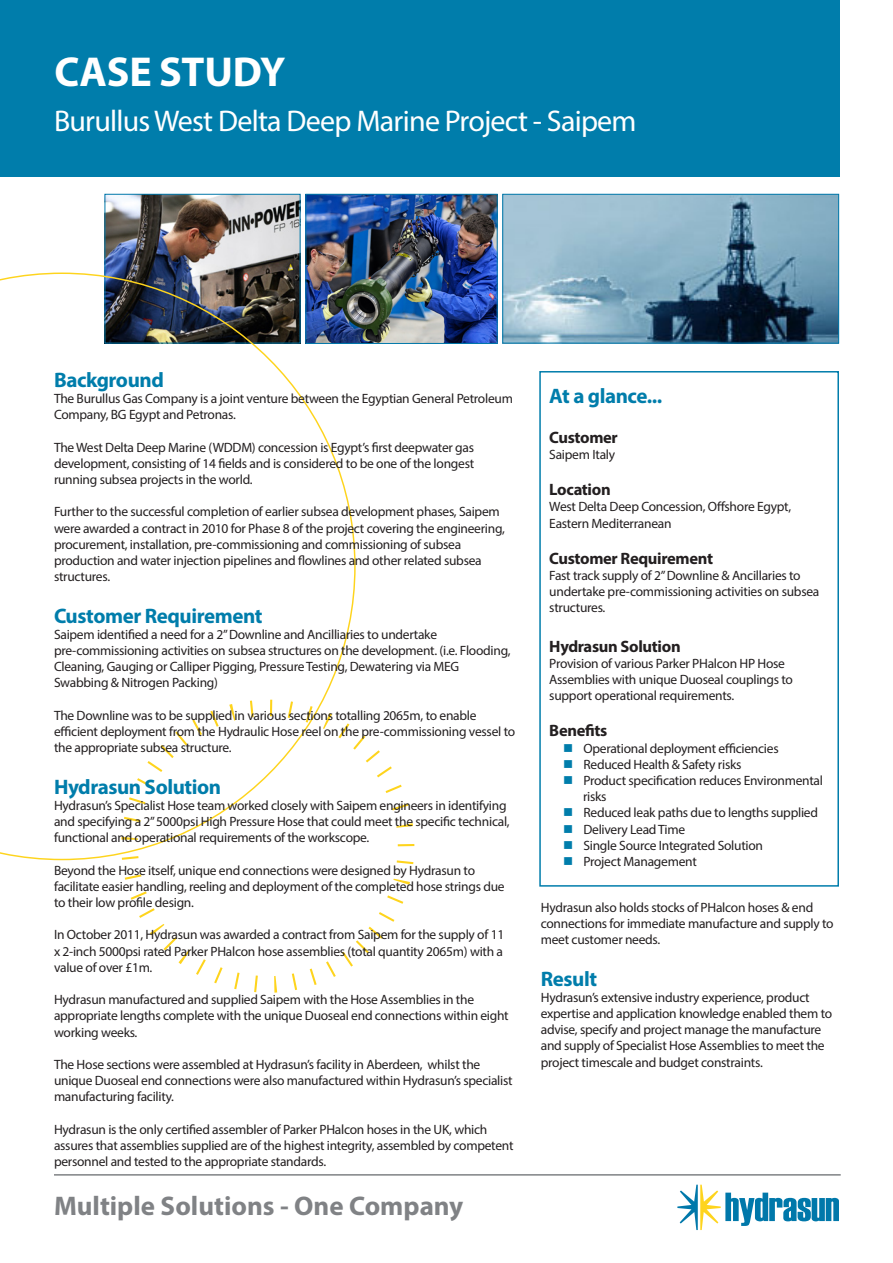
<style>
.page{position:relative;width:893px;height:1263px;background:#fff}
.page>*{position:absolute;margin:0;border:0;box-sizing:border-box;transform-origin:0 0}
.t1{font:700 42px "Myriad Pro";letter-spacing:-.005em;color:#fff}
.t2{font:30px "Myriad Pro";letter-spacing:-.025em;color:#fff}
.t3{font:700 27px "Myriad Pro";color:#808285}
.t4{font:700 21px "Myriad Pro";letter-spacing:-.02em;color:#007dab}
.t5{font:700 16.5px "Myriad Pro";letter-spacing:-.02em;color:#231f20}
.t6{font:13.5px/16.2px "Myriad Pro";letter-spacing:-.02em;color:#231f20}
.s1{color:#007dab}
</style>
<div class="page">
<img style="left:107px;top:196px;width:191px;height:76px">
<div style="left:105px;top:194px;width:195px;height:149px;border:1px solid #0078aa"></div>
<img style="left:504px;top:196px;width:333px;height:145px">
<div style="left:502px;top:194px;width:337px;height:149px;border:1px solid #0078aa"></div>
<img style="left:307px;top:196px;width:189px;height:146px">
<div style="left:305px;top:194px;width:193px;height:150px;border:1px solid #0078aa"></div>
<div style="left:0;top:0;width:840px;height:176px;background:#007dab"></div>
<div style="left:121px;top:700px;width:293px;height:293px;border:17px dashed #fed41d;border-radius:50%"></div>
<svg style="left:0;top:272px;width:356px;height:588px"></svg>
<div style="left:539px;top:371px;width:300px;height:516px;border:2px solid #007dab"></div>
<hr style="left:54px;top:1174px;width:787px;height:1px;background:#808285">
<svg style="left:677px;top:1185px;width:162px;height:45px"></svg>
<p class="t1" style="left:54px;top:44px;width:233px">CASE STUDY</p>
<p class="t2" style="left:54px;top:102px;width:584px">Burullus West Delta Deep Marine Project - Saipem</p>
<p class="t4" style="left:54px;top:366px;width:111px">Background</p>
<p class="t6" style="left:54px;top:390px;width:460px">The Burullus Gas Company is a joint venture between the Egyptian General Petroleum<br>Company, BG Egypt and Petronas.</p>
<p class="t6" style="left:54px;top:439px;width:422px;text-align:justify">The West Delta Deep Marine (WDDM) concession is Egypt’s first deepwater gas development, consisting of 14 fields and is considered to be one of the longest running subsea projects in the world.</p>
<p class="t6" style="left:54px;top:503px;width:452px">Further to the successful completion of earlier subsea development phases, Saipem were awarded a contract in 2010 for Phase 8 of the project covering the engineering, procurement, installation, pre-commissioning and commissioning of subsea production and water injection pipelines and flowlines and other related subsea structures.</p>
<p class="t4" style="left:54px;top:602px;width:210px">Customer Requirement</p>
<p class="t6" style="left:54px;top:626px;width:385px">Saipem identified a need for a 2” Downline and Ancilliaries to undertake</p>
<p class="t6" style="left:54px;top:642px;width:458px">pre-commissioning activities on subsea structures on the development. (i.e. Flooding,<br>Cleaning, Gauging or Calliper Pigging, Pressure Testing, Dewatering via MEG<br>Swabbing &amp; Nitrogen Packing)</p>
<p class="t6" style="left:54px;top:707px;width:463px">The Downline was to be supplied in various sections totalling 2065m, to enable efficient deployment from the Hydraulic Hose reel on the pre-commissioning vessel to the appropriate subsea structure.</p>
<p class="t4" style="left:54px;top:773px;width:169px">Hydrasun Solution</p>
<p class="t6" style="left:54px;top:797px;width:457px">Hydrasun’s Specialist Hose team worked closely with Saipem engineers in identifying and specifying a 2” 5000psi High Pressure Hose that could meet the specific technical, functional and operational requirements of the workscope.</p>
<p class="t6" style="left:54px;top:862px;width:452px">Beyond the Hose itself, unique end connections were designed by Hydrasun to facilitate easier handling, reeling and deployment of the completed hose strings due to their low profile design.</p>
<p class="t6" style="left:54px;top:926px;width:452px;text-align:justify">In October 2011, Hydrasun was awarded a contract from Saipem for the supply of 11 x 2-inch 5000psi rated Parker PHalcon hose assemblies (total quantity 2065m) with a value of over £1m.</p>
<p class="t6" style="left:54px;top:991px;width:456px">Hydrasun manufactured and supplied Saipem with the Hose Assemblies in the appropriate lengths complete with the unique Duoseal end connections within eight working weeks.</p>
<p class="t6" style="left:54px;top:1056px;width:460px">The Hose sections were assembled at Hydrasun’s facility in Aberdeen, whilst the unique Duoseal end connections were also manufactured within Hydrasun’s specialist manufacturing facility.</p>
<p class="t6" style="left:54px;top:1121px;width:461px">Hydrasun is the only certified assembler of Parker PHalcon hoses in the UK, which assures that assemblies supplied are of the highest integrity, assembled by competent personnel and tested to the appropriate standards.</p>
<p class="t3" style="left:54px;top:1188px;width:411px">Multiple Solutions - One Company</p>
<p class="t4" style="left:549px;top:383px;width:115px">At a glance...</p>
<p class="t5" style="left:549px;top:427px;width:70px">Customer</p>
<p class="t6" style="left:549px;top:446px;width:67px">Saipem Italy</p>
<p class="t5" style="left:549px;top:479px;width:63px">Location</p>
<p class="t6" style="left:549px;top:498px;width:243px">West Delta Deep Concession, Offshore Egypt,<br>Eastern Mediterranean</p>
<p class="t5" style="left:549px;top:547px;width:165px">Customer Requirement</p>
<p class="t6" style="left:549px;top:567px;width:272px">Fast track supply of 2” Downline &amp; Ancillaries to undertake pre-commissioning activities on subsea structures.</p>
<p class="t5" style="left:549px;top:635px;width:133px">Hydrasun Solution</p>
<p class="t6" style="left:549px;top:655px;width:245px">Provision of various Parker PHalcon HP Hose<br>Assemblies with unique Duoseal couplings to support operational requirements.</p>
<p class="t5" style="left:549px;top:720px;width:60px">Benefits</p>
<p class="t6" style="left:563px;top:740px;width:217px"><span class="s1">■</span> Operational deployment efficiencies</p>
<p class="t6" style="left:563px;top:756px;width:180px"><span class="s1">■</span> Reduced Health &amp; Safety risks</p>
<p class="t6" style="left:563px;top:772px;width:261px"><span class="s1">■</span> Product specification reduces Environmental</p>
<p class="t6" style="left:583px;top:788px;width:25px">risks</p>
<p class="t6" style="left:563px;top:804px;width:256px"><span class="s1">■</span> Reduced leak paths due to lengths supplied</p>
<p class="t6" style="left:563px;top:821px;width:123px"><span class="s1">■</span> Delivery Lead Time</p>
<p class="t6" style="left:563px;top:837px;width:201px"><span class="s1">■</span> Single Source Integrated Solution</p>
<p class="t6" style="left:563px;top:853px;width:135px"><span class="s1">■</span> Project Management</p>
<p class="t6" style="left:541px;top:899px;width:294px">Hydrasun also holds stocks of PHalcon hoses &amp; end connections for immediate manufacture and supply to meet customer needs.</p>
<p class="t4" style="left:541px;top:965px;width:58px">Result</p>
<p class="t6" style="left:541px;top:989px;width:293px">Hydrasun’s extensive industry experience, product expertise and application knowledge enabled them to advise, specify and project manage the manufacture and supply of Specialist Hose Assemblies to meet the project timescale and budget constraints.</p>
</div>
